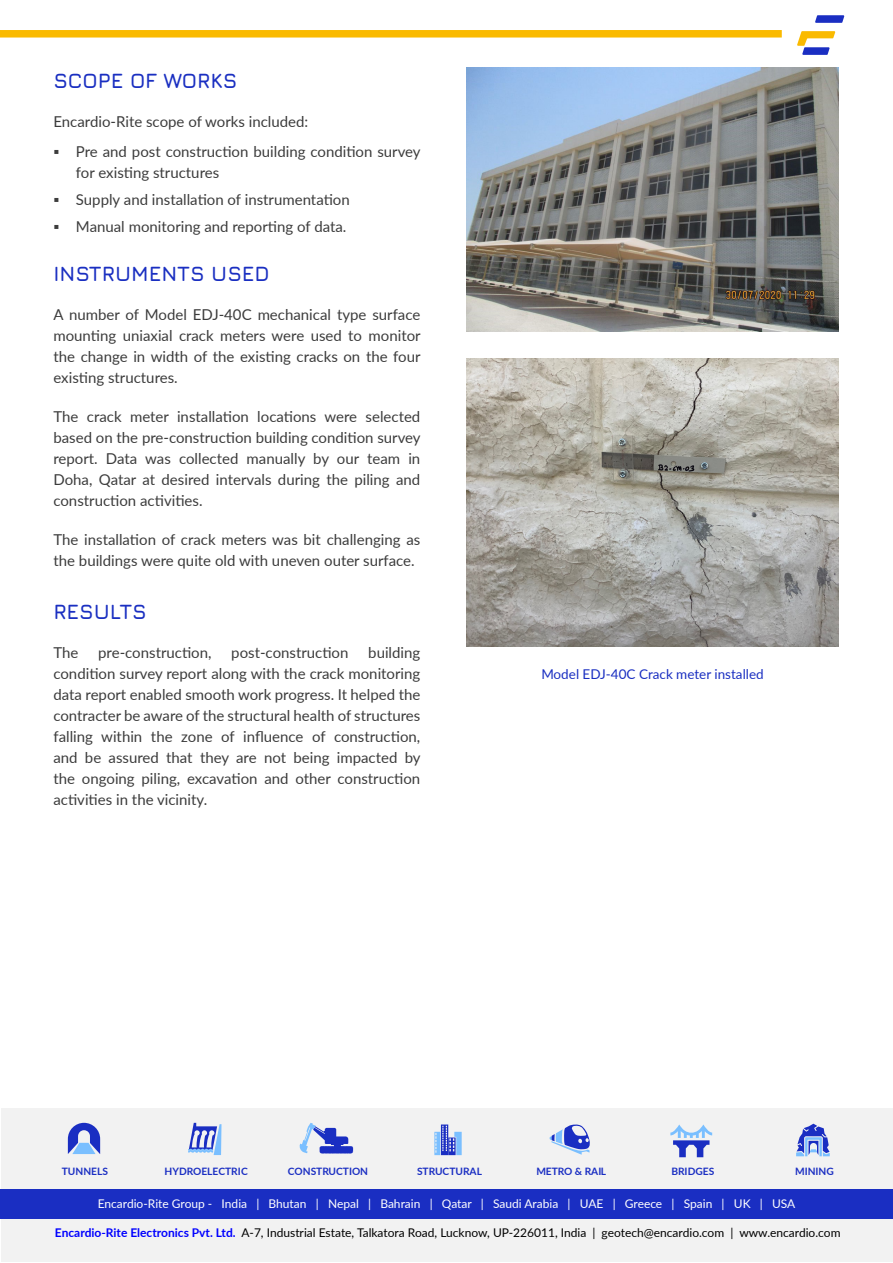
<style>
.page{position:relative;width:893px;height:1263px;background:#fff}
.page>*{position:absolute;margin:0;border:0;box-sizing:border-box;transform-origin:0 0}
.Heading_1{font:300 21px "Jura";color:#1a2fc1}
.Paragraph_Style_1{font:15px/21px "Lato";color:#3c3c3c;text-align:justify}
.t1{font:13.5px "Lato";color:#1a2fc1}
.t2{font:12px "Lato";color:#000}
.t3{font:12px "Lato";color:#fff}
.t4{font:700 10.2px "Lato";color:#1a2ec2}
.s1{font-weight:700;color:#00f}
</style>
<div class="page">
<svg style="left:815px;top:15px;width:29px;height:8px"></svg>
<svg style="left:797px;top:31px;width:38px;height:24px"></svg>
<div style="left:0;top:30px;width:782px;height:8px;background:#faba00"></div>
<div style="left:2px;top:1108px;width:891px;height:154px;background:#f2f2f2"></div>
<div style="left:0;top:1189px;width:893px;height:30px;background:#1a2ec2"></div>
<svg style="left:68px;top:1123px;width:32px;height:31px"></svg>
<svg style="left:188px;top:1123px;width:33px;height:32px"></svg>
<svg style="left:299px;top:1123px;width:54px;height:30px"></svg>
<svg style="left:550px;top:1124px;width:40px;height:31px"></svg>
<svg style="left:670px;top:1124px;width:42px;height:33px"></svg>
<svg style="left:434px;top:1124px;width:28px;height:31px"></svg>
<svg style="left:796px;top:1124px;width:34px;height:32px"></svg>
<img style="left:467px;top:358px;width:371px;height:289px">
<img style="left:467px;top:68px;width:371px;height:264px">
<p class="Heading_1" style="left:53px;top:66px;width:185px">SCOPE OF WORKS</p>
<p class="Paragraph_Style_1" style="left:53px;top:111px;width:256px">Encardio-Rite scope of works included:</p>
<p class="Paragraph_Style_1" style="left:76px;top:141px;width:346px;text-indent:-22px">▪ Pre and post construction building condition survey for existing structures</p>
<p class="Paragraph_Style_1" style="left:53px;top:189px;width:298px">▪ Supply and installation of instrumentation</p>
<p class="Paragraph_Style_1" style="left:53px;top:216px;width:294px">▪ Manual monitoring and reporting of data.</p>
<p class="Heading_1" style="left:53px;top:259px;width:218px">INSTRUMENTS USED</p>
<p class="Paragraph_Style_1" style="left:53px;top:304px;width:369px">A number of Model EDJ-40C mechanical type surface mounting uniaxial crack meters were used to monitor the change in width of the existing cracks on the four existing structures.</p>
<p class="Paragraph_Style_1" style="left:53px;top:406px;width:369px">The crack meter installation locations were selected based on the pre-construction building condition survey report. Data was collected manually by our team in Doha, Qatar at desired intervals during the piling and construction activities.</p>
<p class="Paragraph_Style_1" style="left:53px;top:529px;width:368px">The installation of crack meters was bit challenging as the buildings were quite old with uneven outer surface.</p>
<p class="Heading_1" style="left:53px;top:596px;width:95px">RESULTS</p>
<p class="Paragraph_Style_1" style="left:53px;top:641px;width:27px">The</p>
<p class="Paragraph_Style_1" style="left:98px;top:641px;width:115px">pre-construction,</p>
<p class="Paragraph_Style_1" style="left:231px;top:641px;width:119px">post-construction</p>
<p class="Paragraph_Style_1" style="left:53px;top:641px;width:369px;text-indent:315px">building condition survey report along with the crack monitoring data report enabled smooth work progress. It helped the contracter be aware of the structural health of structures falling within the zone of influence of construction, and be assured that they are not being impacted by the ongoing piling, excavation and other construction activities in the vicinity.</p>
<p class="t1" style="left:541px;top:665px;width:224px">Model EDJ-40C Crack meter installed</p>
<p class="t4" style="left:62px;top:1164px;width:48px">TUNNELS</p>
<p class="t4" style="left:165px;top:1164px;width:85px">HYDROELECTRIC</p>
<p class="t4" style="left:288px;top:1164px;width:82px">CONSTRUCTION</p>
<p class="t4" style="left:417px;top:1164px;width:66px">STRUCTURAL</p>
<p class="t4" style="left:536px;top:1164px;width:71px">METRO &amp; RAIL</p>
<p class="t4" style="left:671px;top:1164px;width:44px">BRIDGES</p>
<p class="t4" style="left:795px;top:1164px;width:40px">MINING</p>
<p class="t3" style="left:98px;top:1195px;width:699px">Encardio-Rite Group - India | Bhutan | Nepal | Bahrain | Qatar | Saudi Arabia | UAE | Greece | Spain | UK | USA</p>
<p class="t2" style="left:55px;top:1224px;width:787px"><span class="s1">Encardio-Rite Electronics Pvt. Ltd.</span> A-7, Industrial Estate, Talkatora Road, Lucknow, UP-226011, India | geotech@encardio.com | www.encardio.com</p>
</div>
